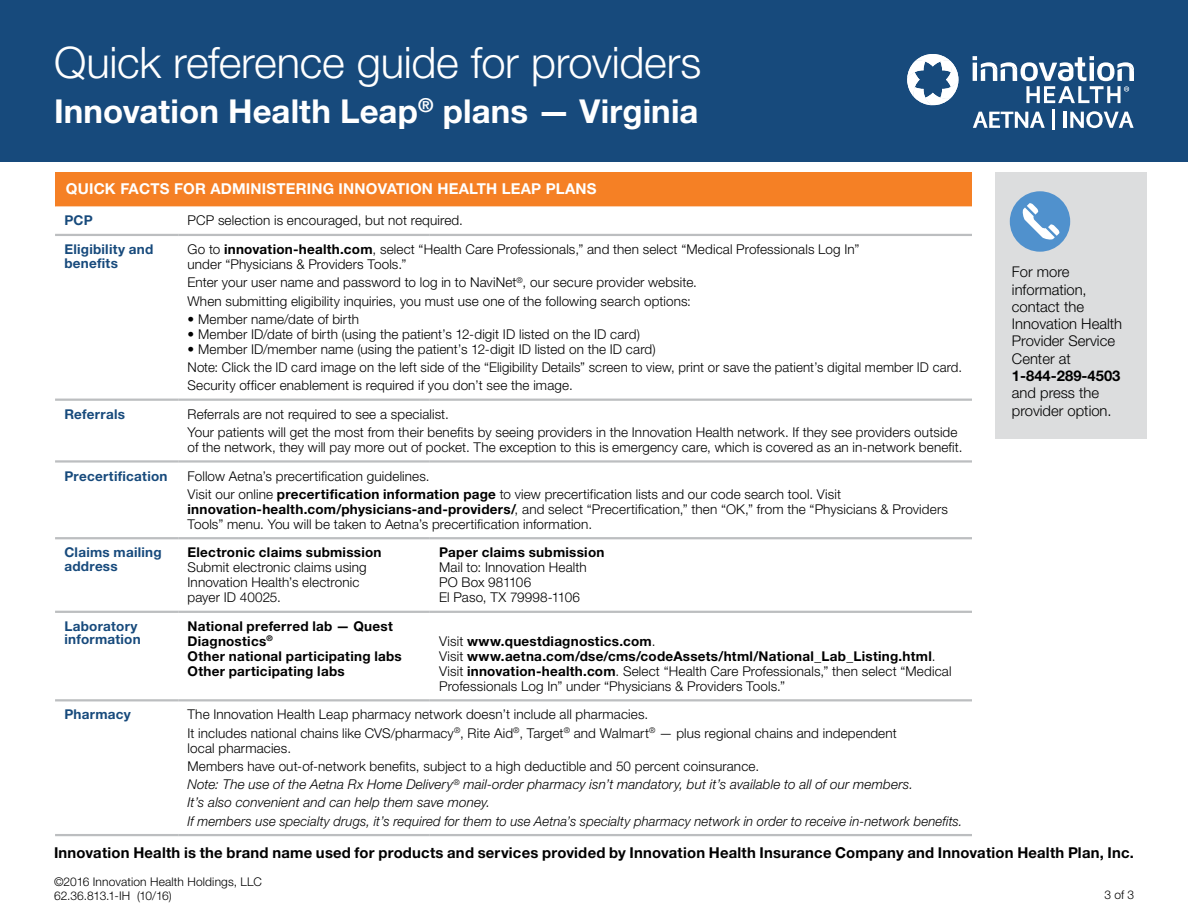
<style>
.page{position:relative;width:1188px;height:918px;background:#fff}
.page>*{position:absolute;margin:0;border:0;box-sizing:border-box;transform-origin:0 0}
.t1{font:300 43.5px "Helvetica Neue LT Std";letter-spacing:-.005em;color:#fff}
.t2{font:700 33px "Helvetica Neue LT Std";letter-spacing:.005em;color:#fff}
.t3{font:700 15px "Helvetica Neue LT Std";letter-spacing:.015em;color:#000}
.t4{font:700 15px "Helvetica Neue LT Std";letter-spacing:.015em;color:#fff}
.t5{font:300 14.85px/17.2px "Helvetica Neue LT Std";color:#000}
.t6{font:700 14.85px "Helvetica Neue LT Std";color:#000}
.t7{font:300 13.5px/15px "Helvetica Neue LT Std";letter-spacing:.01em;color:#000}
.t8{font:italic 300 13.5px/18.3px "Helvetica Neue LT Std";letter-spacing:.01em;color:#000}
.t9{font:700 13.5px/15px "Helvetica Neue LT Std";letter-spacing:.02em;color:#000}
.t10{font:700 13.5px/13.5px "Helvetica Neue LT Std";letter-spacing:.02em;color:#174a7c}
.t11{font:300 12px/13.8px "Helvetica Neue LT Std";letter-spacing:.01em;color:#000}
.s1{font-weight:700}
.s2{font-style:normal}
</style>
<div class="page">
<div style="left:0;top:0;width:1188px;height:162px;background:#174a7c"></div>
<svg style="left:907px;top:54px;width:51px;height:51px"></svg>
<svg style="left:973px;top:112px;width:72px;height:16px"></svg>
<hr style="left:1053px;top:110px;width:2px;height:20px;background:#fff">
<hr style="left:1064px;top:112px;width:3px;height:16px;background:#fff">
<svg style="left:1070px;top:111px;width:64px;height:17px"></svg>
<svg style="left:973px;top:56px;width:161px;height:47px"></svg>
<div style="left:55px;top:172px;width:917px;height:34px;background:#f58025"></div>
<svg style="left:55px;top:206px;width:917px;height:496px"></svg>
<hr style="left:55px;top:834px;width:123px;height:2px;background:#bcbec0">
<hr style="left:178px;top:834px;width:252px;height:2px;background:#bcbec0">
<hr style="left:430px;top:834px;width:542px;height:2px;background:#bcbec0">
<hr style="left:55px;top:234px;width:123px;height:2px;background:#bcbec0">
<hr style="left:178px;top:234px;width:252px;height:2px;background:#bcbec0">
<hr style="left:430px;top:234px;width:542px;height:2px;background:#bcbec0">
<hr style="left:55px;top:399px;width:123px;height:2px;background:#bcbec0">
<hr style="left:178px;top:399px;width:252px;height:2px;background:#bcbec0">
<hr style="left:430px;top:399px;width:542px;height:2px;background:#bcbec0">
<hr style="left:55px;top:460px;width:123px;height:3px;background:#bcbec0">
<hr style="left:178px;top:460px;width:252px;height:3px;background:#bcbec0">
<hr style="left:430px;top:460px;width:542px;height:3px;background:#bcbec0">
<hr style="left:55px;top:537px;width:123px;height:2px;background:#bcbec0">
<hr style="left:178px;top:537px;width:252px;height:2px;background:#bcbec0">
<hr style="left:430px;top:537px;width:542px;height:2px;background:#bcbec0">
<hr style="left:55px;top:611px;width:123px;height:2px;background:#bcbec0">
<hr style="left:178px;top:611px;width:252px;height:2px;background:#bcbec0">
<hr style="left:430px;top:611px;width:542px;height:2px;background:#bcbec0">
<hr style="left:55px;top:699px;width:123px;height:2px;background:#bcbec0">
<hr style="left:178px;top:699px;width:252px;height:2px;background:#bcbec0">
<hr style="left:430px;top:699px;width:542px;height:2px;background:#bcbec0">
<svg style="left:996px;top:172px;width:151px;height:266px;background:#d4d8dd"></svg>
<h1 class="t1" style="left:54px;top:36px;width:649px">Quick reference guide for providers</h1>
<h2 class="t2" style="left:54px;top:91px;width:646px">Innovation Health Leap<sup>®</sup> plans — Virginia</h2>
<p class="t4" style="left:66px;top:180px;width:532px">QUICK FACTS FOR ADMINISTERING INNOVATION HEALTH LEAP PLANS</p>
<p class="t10" style="left:64px;top:214px;width:30px">PCP</p>
<p class="t7" style="left:188px;top:213px;width:277px">PCP selection is encouraged, but not required.</p>
<p class="t10" style="left:64px;top:242px;width:90px">Eligibility and benefits</p>
<p class="t7" style="left:188px;top:241px;width:674px">Go to <span class="s1">innovation-health.com</span>, select “Health Care Professionals,” and then select “Medical Professionals Log In” under “Physicians &amp; Providers Tools.”</p>
<p class="t7" style="left:188px;top:273px;width:511px;line-height:18.3px">Enter your user name and password to log in to NaviNet<sup>®</sup>, our secure provider website.<br>When submitting eligibility inquiries, you must use one of the following search options:</p>
<p class="t7" style="left:188px;top:311px;width:173px">• Member name/date of birth</p>
<p class="t7" style="left:188px;top:326px;width:454px">• Member ID/date of birth (using the patient’s 12-digit ID listed on the ID card)</p>
<p class="t7" style="left:188px;top:340px;width:776px;line-height:18.3px">• Member ID/member name (using the patient’s 12-digit ID listed on the ID card)<br>Note: Click the ID card image on the left side of the “Eligibility Details” screen to view, print or save the patient’s digital member ID card.<br>Security officer enablement is required if you don’t see the image.</p>
<p class="t10" style="left:64px;top:407px;width:62px">Referrals</p>
<p class="t7" style="left:188px;top:405px;width:771px;line-height:18.3px">Referrals are not required to see a specialist.<br>Your patients will get the most from their benefits by seeing providers in the Innovation Health network. If they see providers outside</p>
<p class="t7" style="left:188px;top:439px;width:776px">of the network, they will pay more out of pocket. The exception to this is emergency care, which is covered as an in-network benefit.</p>
<p class="t10" style="left:64px;top:469px;width:105px">Precertification</p>
<p class="t7" style="left:188px;top:466px;width:655px;line-height:18.3px">Follow Aetna’s precertification guidelines.<br>Visit our online <span class="s1">precertification information page</span> to view precertification lists and our code search tool. Visit</p>
<p class="t7" style="left:188px;top:501px;width:762px"><span class="s1">innovation-health.com/physicians-and-providers/</span>, and select “Precertification,” then “OK,” from the “Physicians &amp; Providers<br>Tools” menu. You will be taken to Aetna’s precertification information.</p>
<p class="t10" style="left:64px;top:545px;width:99px">Claims mailing address</p>
<p class="t9" style="left:188px;top:545px;width:196px">Electronic claims submission</p>
<p class="t9" style="left:439px;top:545px;width:167px">Paper claims submission</p>
<p class="t7" style="left:439px;top:560px;width:149px">Mail to: Innovation Health<br>PO Box 981106<br>El Paso, TX 79998-1106</p>
<p class="t7" style="left:188px;top:560px;width:181px">Submit electronic claims using<br>Innovation Health’s electronic payer ID 40025.</p>
<p class="t10" style="left:64px;top:619px;width:78px">Laboratory information</p>
<p class="t9" style="left:188px;top:618px;width:216px">National preferred lab — Quest<br>Diagnostics<sup>®<br></sup>Other national participating labs<br>Other participating labs</p>
<p class="t7" style="left:439px;top:633px;width:514px">Visit <span class="s1">www.questdiagnostics.com</span>.<br>Visit <span class="s1">www.aetna.com/dse/cms/codeAssets/html/National_Lab_Listing.html</span>.<br>Visit <span class="s1">innovation-health.com</span>. Select “Health Care Professionals,” then select “Medical Professionals Log In” under “Physicians &amp; Providers Tools.”</p>
<p class="t5" style="left:1012px;top:263px;width:112px">For more information, contact the<br>Innovation Health<br>Provider Service<br>Center at</p>
<p class="t6" style="left:1012px;top:367px;width:110px">1-844-289-4503</p>
<p class="t5" style="left:1012px;top:384px;width:101px">and press the provider option.</p>
<p class="t10" style="left:64px;top:708px;width:68px">Pharmacy</p>
<p class="t7" style="left:188px;top:705px;width:711px;line-height:18.3px">The Innovation Health Leap pharmacy network doesn’t include all pharmacies.<br>It includes national chains like CVS/pharmacy<sup>®</sup>, Rite Aid<sup>®</sup>, Target<sup>®</sup> and Walmart<sup>®</sup> — plus regional chains and independent</p>
<p class="t8" style="left:188px;top:739px;width:777px"><span class="s2">local pharmacies.<br>Members have out-of-network benefits, subject to a high deductible and 50 percent coinsurance.<br></span>Note: The use of the Aetna Rx Home Delivery<sup>®</sup> mail-order pharmacy isn’t mandatory, but it’s available to all of our members.<br>It’s also convenient and can help them save money.<br>If members use specialty drugs, it’s required for them to use Aetna’s specialty pharmacy network in order to receive in-network benefits.</p>
<p class="t3" style="left:54px;top:843px;width:1081px">Innovation Health is the brand name used for products and services provided by Innovation Health Insurance Company and Innovation Health Plan, Inc.</p>
<p class="t11" style="left:54px;top:875px;width:209px">©2016 Innovation Health Holdings, LLC<br>62.36.813.1-IH (10/16)</p>
<p class="t11" style="left:1104px;top:887px;width:31px">3 of 3</p>
</div>
